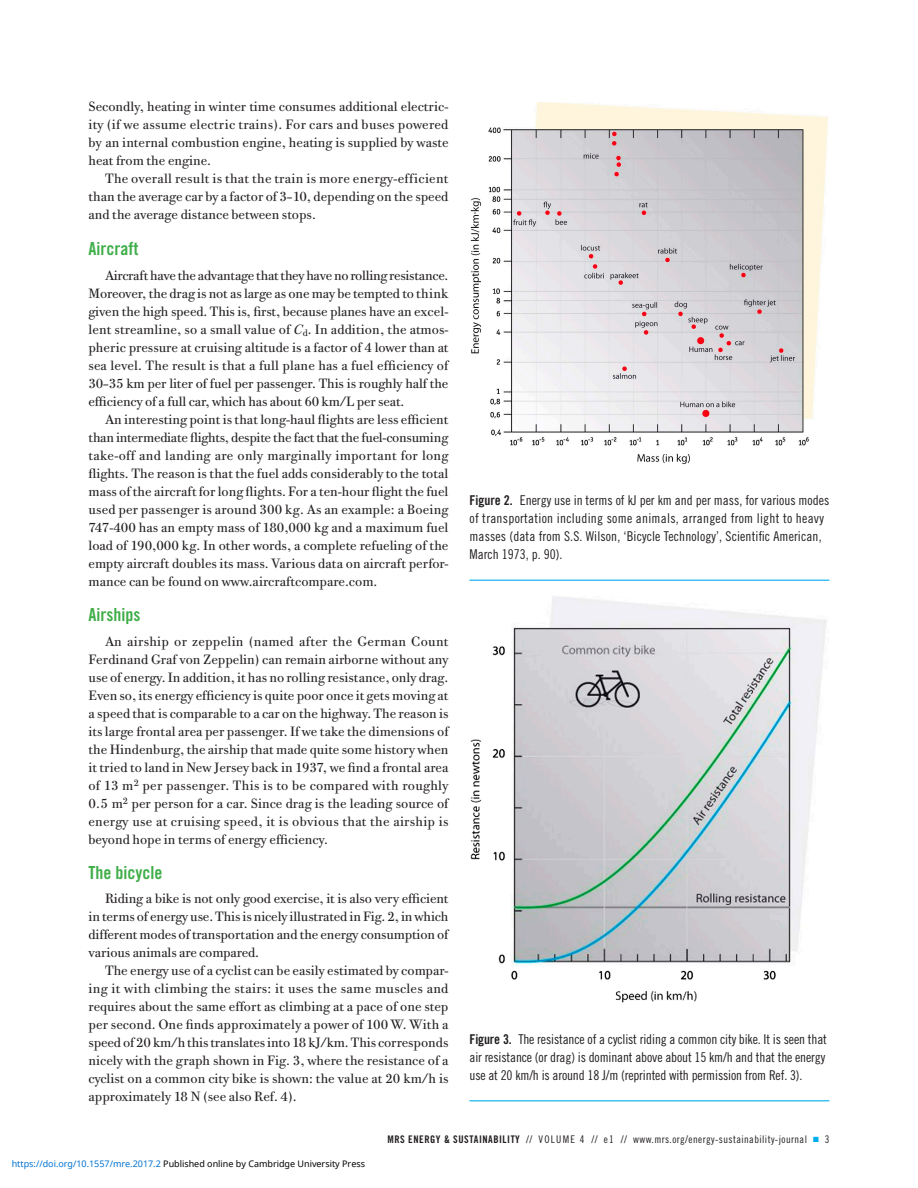
<style>
.page{position:relative;width:918px;height:1188px;background:#fff}
.page>*{position:absolute;margin:0;border:0;box-sizing:border-box;transform-origin:0 0}
.section-a{font:18px "Trade Gothic LT Std Bd Cn 20";color:#40ae49}
.text{font:13.5px/18px "Bodoni Twe ITC";color:#231f20;text-align:justify}
.text_flush{font:13.5px/18px "Bodoni Twe ITC";letter-spacing:-.01em;color:#231f20;text-align:justify}
.figure-caption{font:13.5px/18px "Trade Gothic LT Std Cn 18";color:#231f20}
.RRF{font:10.5px "Trade Gothic LT Std Cn 18";letter-spacing:.04em;color:#231f20}
.t1{font:9px "Noto Sans";color:#000}
.s1{font-style:italic}
.s2{font-family:"Trade Gothic LT Std Bd Cn 20"}
.s3{color:#0172cf}
.s4{color:#00aeef}
</style>
<div class="page">
<hr style="left:470px;top:580px;width:360px;height:1px;background:#00aeef">
<img style="left:470px;top:102px;width:358px;height:362px">
<hr style="left:470px;top:1100px;width:360px;height:1px;background:#00aeef">
<img style="left:470px;top:596px;width:356px;height:407px">
<p class="text" style="left:88px;top:98px;width:362px">Secondly, heating in winter time consumes additional electric&shy;ity (if we assume electric trains). For cars and buses powered by an internal combustion engine, heating is supplied by waste heat from the engine.</p>
<p class="text" style="left:88px;top:170px;width:362px;text-indent:16px">The overall result is that the train is more energy-efficient than the average car by a factor of 3–10, depending on the speed and the average distance between stops.</p>
<p class="section-a" style="left:88px;top:238px;width:51px">Aircraft</p>
<p class="text_flush" style="left:88px;top:266px;width:362px;text-indent:16px">Aircraft have the advantage that they have no rolling resistance.<br>Moreover, the drag is not as large as one may be tempted to think given the high speed. This is, first, because planes have an excel&shy;lent streamline, so a small value of <span class="s1">C</span><sub>d</sub>. In addition, the atmos&shy;pheric pressure at cruising altitude is a factor of 4 lower than at sea level. The result is that a full plane has a fuel efficiency of 30–35 km per liter of fuel per passenger. This is roughly half the efficiency of a full car, which has about 60 km/L per seat.</p>
<p class="text" style="left:88px;top:410px;width:362px;text-indent:16px">An interesting point is that long-haul flights are less efficient than intermediate flights, despite the fact that the fuel-consuming take-off and landing are only marginally important for long flights. The reason is that the fuel adds considerably to the total mass of the aircraft for long flights. For a ten-hour flight the fuel used per passenger is around 300 kg. As an example: a Boeing 747-400 has an empty mass of 180,000 kg and a maximum fuel load of 190,000 kg. In other words, a complete refueling of the empty aircraft doubles its mass. Various data on aircraft perfor&shy;mance can be found on www.aircraftcompare.com.</p>
<p class="section-a" style="left:88px;top:604px;width:53px">Airships</p>
<p class="text_flush" style="left:88px;top:632px;width:362px;text-indent:16px">An airship or zeppelin (named after the German Count Ferdinand Graf von Zeppelin) can remain airborne without any use of energy. In addition, it has no rolling resistance, only drag.<br>Even so, its energy efficiency is quite poor once it gets moving at a speed that is comparable to a car on the highway. The reason is its large frontal area per passenger. If we take the dimensions of the Hindenburg, the airship that made quite some history when it tried to land in New Jersey back in 1937, we find a frontal area of 13 m<sup>2</sup> per passenger. This is to be compared with roughly 0.5 m<sup>2</sup> per person for a car. Since drag is the leading source of energy use at cruising speed, it is obvious that the airship is beyond hope in terms of energy efficiency.</p>
<p class="section-a" style="left:88px;top:862px;width:75px">The bicycle</p>
<p class="text_flush" style="left:88px;top:890px;width:362px;text-indent:16px">Riding a bike is not only good exercise, it is also very efficient in terms of energy use. This is nicely illustrated in Fig. 2, in which different modes of transportation and the energy consumption of various animals are compared.</p>
<p class="text" style="left:88px;top:962px;width:362px;text-indent:16px">The energy use of a cyclist can be easily estimated by compar&shy;ing it with climbing the stairs: it uses the same muscles and requires about the same effort as climbing at a pace of one step per second. One finds approximately a power of 100 W. With a speed of 20 km/h this translates into 18 kJ/km. This corresponds nicely with the graph shown in Fig. 3, where the resistance of a cyclist on a common city bike is shown: the value at 20 km/h is approximately 18 N (see also Ref. 4).</p>
<p class="figure-caption" style="left:470px;top:491px;width:361px"><span class="s2">Figure 2.</span> Energy use in terms of kJ per km and per mass, for various modes of transportation including some animals, arranged from light to heavy masses (data from S.S. Wilson, ‘Bicycle Technology’, Scientific American, March 1973, p. 90).</p>
<p class="figure-caption" style="left:470px;top:1030px;width:359px"><span class="s2">Figure 3.</span> The resistance of a cyclist riding a common city bike. It is seen that air resistance (or drag) is dominant above about 15 km/h and that the energy use at 20 km/h is around 18 J/m (reprinted with permission from Ref. 3).</p>
<p class="t1" style="left:12px;top:1157px;width:355px"><span class="s3">https://doi.org/10.1557/mre.2017.2</span> Published online by Cambridge University Press</p>
<p class="RRF" style="left:388px;top:1133px;width:443px"><span class="s2">MRS ENERGY &amp; SUSTAINABILITY</span> // VOLUME 4 // e1 // www.mrs.org/energy-sustainability-journal <span class="s4">■</span> 3</p>
</div>
